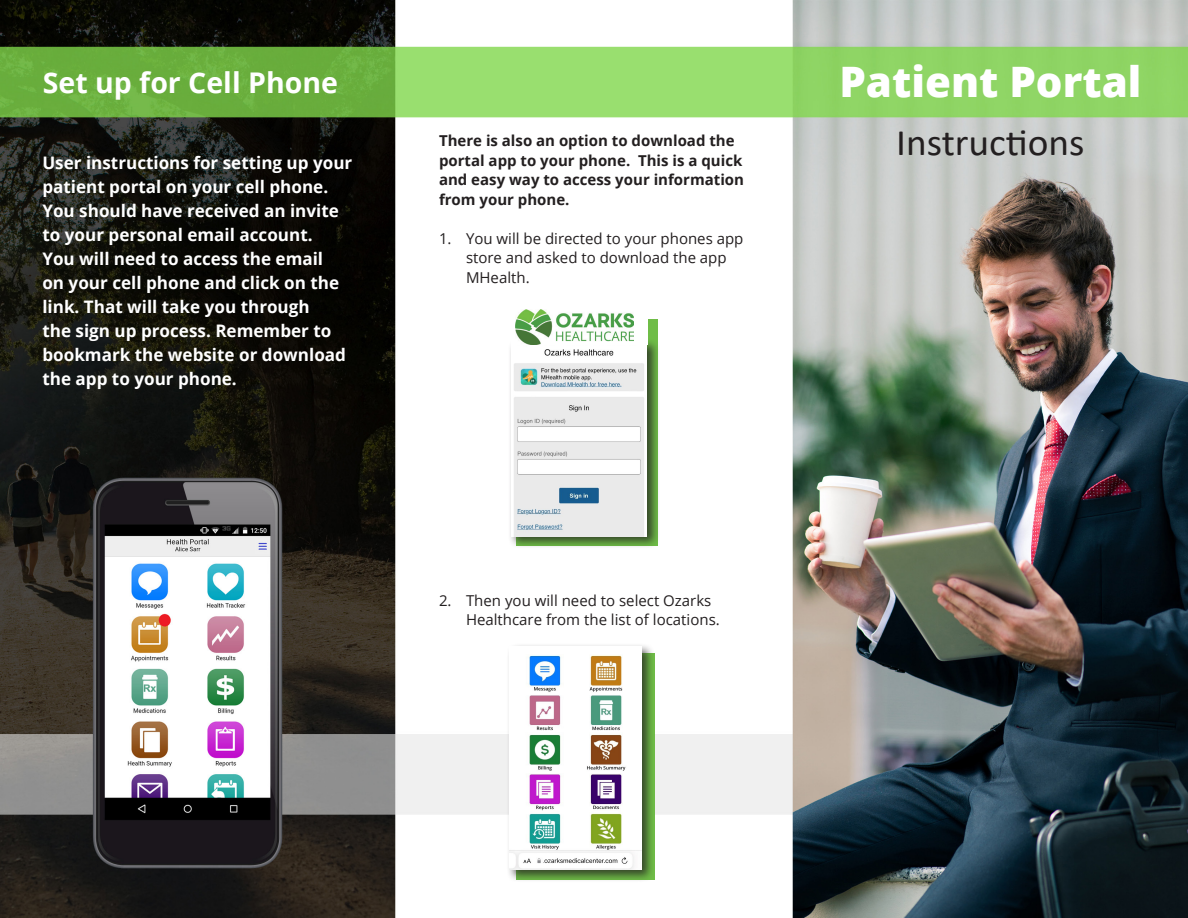
<style>
.page{position:relative;width:1188px;height:918px;background:#fff}
.page>*{position:absolute;margin:0;border:0;box-sizing:border-box;transform-origin:0 0}
.t1{font:800 42px "Open Sans";color:#fff}
.t2{font:37.5px "Calibri";color:#231f20;scale:1.05 1}
.t3{font:700 28.5px "Open Sans";color:#fff}
.t4{font:700 17.25px/24px "Open Sans";color:#fff}
.t5{font:15px/19.5px "Open Sans";color:#231f20}
.t6{font:700 15px/19.5px "Open Sans";color:#231f20}
</style>
<div class="page">
<img style="left:0;top:0;width:1188px;height:918px">
<div style="left:506px;top:644px;width:149px;height:239px;background:#231f20;opacity:.75"></div>
<img style="left:510px;top:647px;width:132px;height:223px">
<div style="left:508px;top:338px;width:152px;height:211px;background:#231f20;opacity:.75"></div>
<img style="left:511px;top:345px;width:136px;height:191px">
<div style="left:511px;top:309px;width:136px;height:36px;background:#fff"></div>
<img style="left:516px;top:309px;width:118px;height:35px">
<p class="t3" style="left:43px;top:62px;width:297px">Set up for Cell Phone</p>
<p class="t1" style="left:839px;top:50px;width:304px">Patient Portal</p>
<p class="t2" style="left:896px;top:117px;width:181px">Instructions</p>
<p class="t6" style="left:439px;top:131px;width:307px">There is also an option to download the portal app to your phone. This is a quick and easy way to access your information from your phone.</p>
<p class="t5" style="left:466px;top:228px;width:279px;text-indent:-27px">1. You will be directed to your phones app store and asked to download the app<br>MHealth.</p>
<p class="t4" style="left:42px;top:151px;width:311px">User instructions for setting up your patient portal on your cell phone.<br>You should have received an invite to your personal email account.<br>You will need to access the email<br>on your cell phone and click on the link. That will take you through<br>the sign up process. Remember to bookmark the website or download the app to your phone.</p>
<p class="t5" style="left:466px;top:590px;width:255px;text-indent:-27px">2. Then you will need to select Ozarks<br>Healthcare from the list of locations.</p>
</div>
